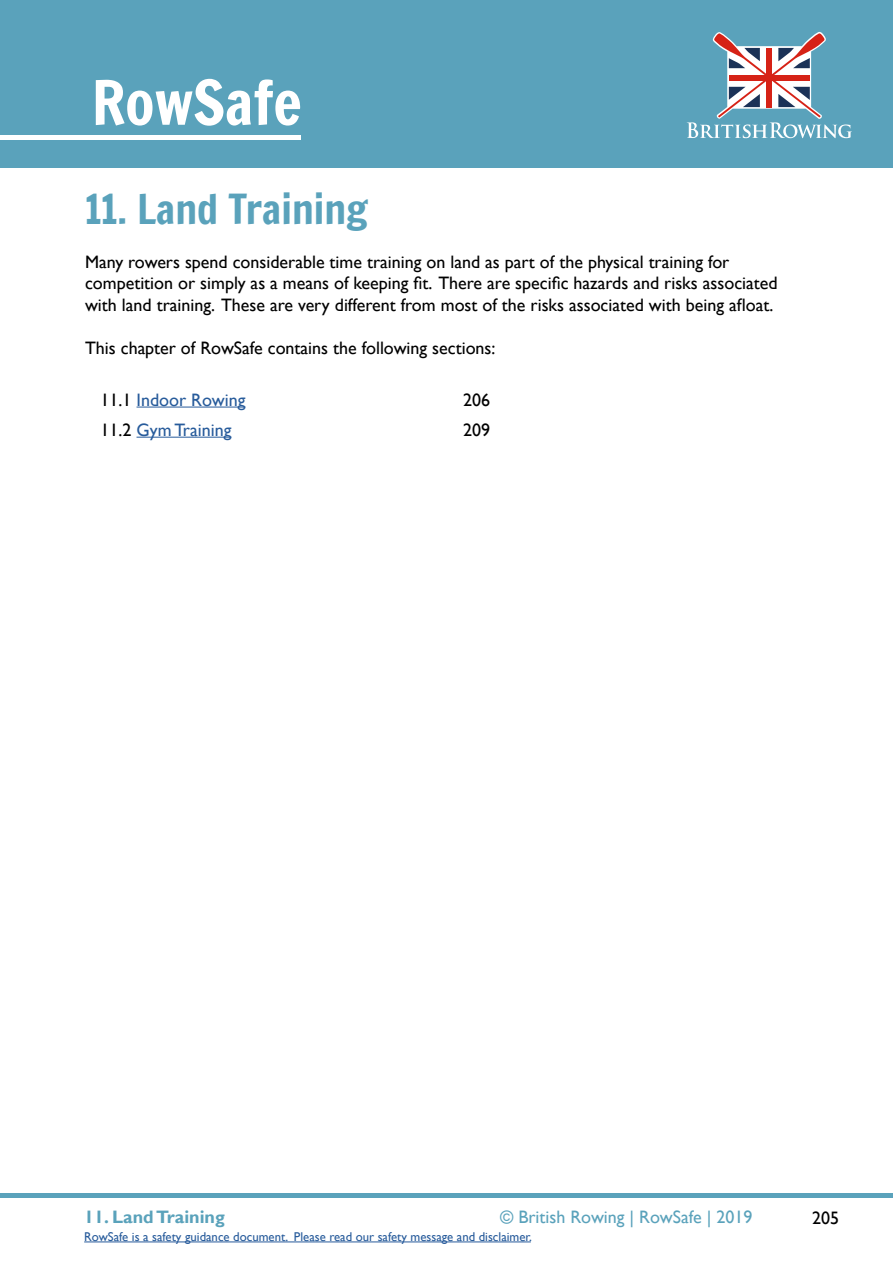
<style>
.page{position:relative;width:893px;height:1263px;background:#fff}
.page>*{position:absolute;margin:0;border:0;box-sizing:border-box;transform-origin:0 0}
.t1{font:60px "Francois One";color:#fff}
.t2{font:40.5px "Francois One";color:#5aa2bb}
.t3{font:18px/21.6px "Gill Sans";color:#000}
.t4{font:18px "Gill Sans";color:#275b9b}
.t5{font:18px "Gill Sans";color:#5aa2bb}
.t6{font:700 18px "Gill Sans";color:#5aa2bb}
.t7{font:12.75px "Gill Sans";color:#275b9b}
.s1{color:#000}
</style>
<div class="page">
<hr style="left:0;top:1193px;width:893px;height:4px;background:#5aa2bb">
<div style="left:0;top:0;width:893px;height:168px;background:#5aa2bb"></div>
<svg style="left:687px;top:32px;width:165px;height:106px"></svg>
<hr style="left:0;top:135px;width:301px;height:4px;background:#fff">
<hr style="left:84px;top:1241px;width:447px;height:1px;background:#275b9b">
<hr style="left:137px;top:407px;width:108px;height:1px;background:#275b9b">
<hr style="left:137px;top:437px;width:94px;height:1px;background:#275b9b">
<h1 class="t1" style="left:92px;top:59px;width:211px">RowSafe</h1>
<h2 class="t2" style="left:85px;top:180px;width:285px">11. Land Training</h2>
<p class="t3" style="left:85px;top:251px;width:694px">Many rowers spend considerable time training on land as part of the physical training for competition or simply as a means of keeping fit. There are specific hazards and risks associated with land training. These are very different from most of the risks associated with being afloat.</p>
<p class="t3" style="left:85px;top:337px;width:412px">This chapter of RowSafe contains the following sections:</p>
<p class="t4" style="left:101px;top:389px;width:146px"><span class="s1">11.1</span> Indoor Rowing</p>
<p class="t3" style="left:463px;top:389px;width:28px">206</p>
<p class="t4" style="left:101px;top:419px;width:132px"><span class="s1">11.2</span> Gym Training</p>
<p class="t3" style="left:463px;top:419px;width:28px">209</p>
<p class="t6" style="left:84px;top:1206px;width:142px">11. Land Training</p>
<p class="t5" style="left:500px;top:1207px;width:254px">© British Rowing | RowSafe | 2019</p>
<p class="t3" style="left:812px;top:1207px;width:28px">205</p>
<p class="t7" style="left:84px;top:1229px;width:449px">RowSafe is a safety guidance document. Please read our safety message and disclaimer.</p>
</div>
